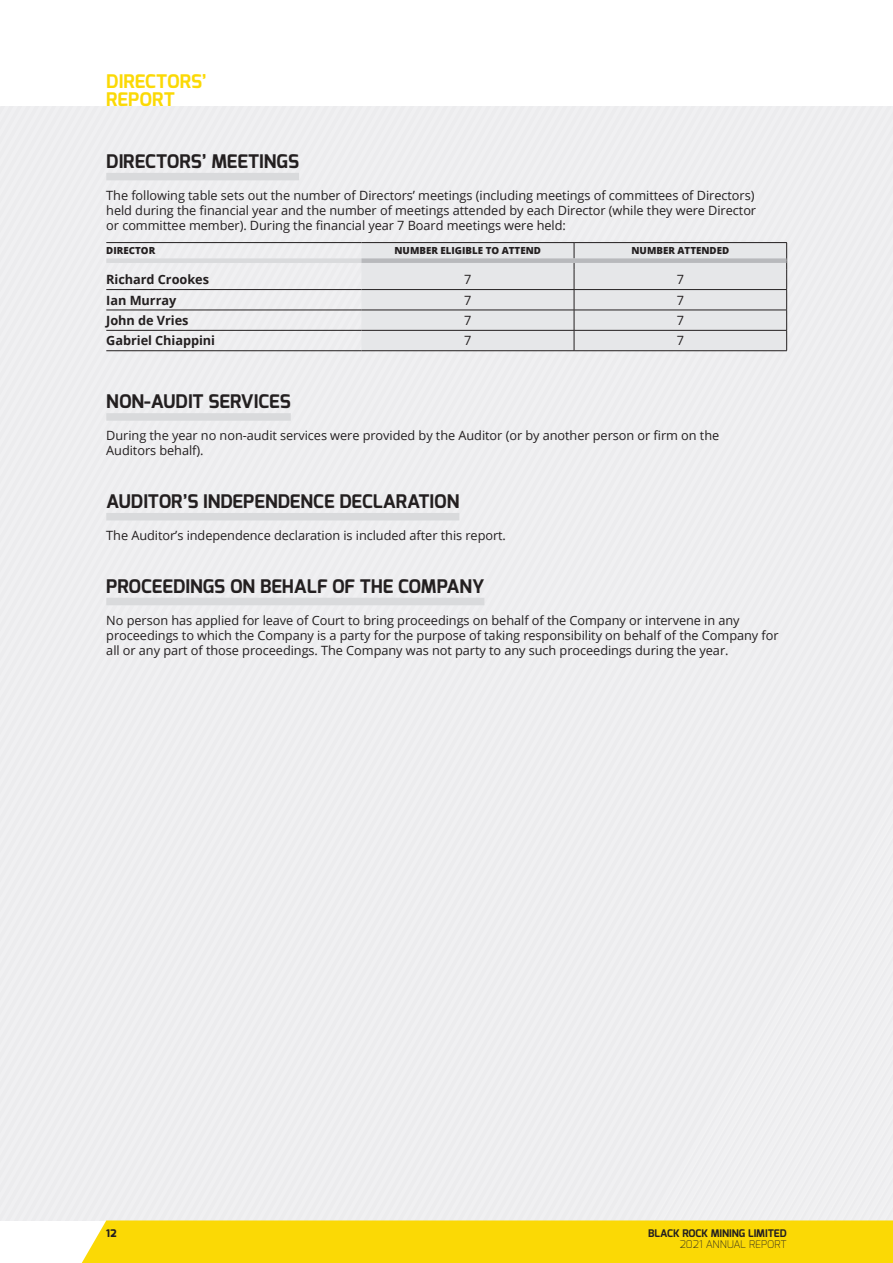
<style>
.page{position:relative;width:893px;height:1263px;background:#fff}
.page>*{position:absolute;margin:0;border:0;box-sizing:border-box;transform-origin:0 0}
.t1{font:700 18.75px "Exo";color:#231f20}
.t2{font:700 18.75px/18.8px "Exo";color:#fbd905}
.t3{font:12.75px/15px "Open Sans";letter-spacing:-.005em;color:#231f20}
.t4{font:700 12.75px "Open Sans";letter-spacing:-.005em;color:#231f20}
.t5{font:700 10.5px "Exo";color:#231f20}
.t6{font:200 10.5px "Exo";color:#231f20}
.t7{font:800 10.5px "Exo";color:#231f20}
.t8{font:800 9.75px "Open Sans";color:#231f20}
</style>
<div class="page">
<div style="left:69px;top:106px;width:5px;height:1114px;background:#eeeef0"></div>
<div style="left:61px;top:106px;width:8px;height:1114px;background:#eeeef0"></div>
<div style="left:52px;top:106px;width:9px;height:1114px;background:#eeeef0"></div>
<div style="left:44px;top:106px;width:8px;height:1114px;background:#eeeef0"></div>
<div style="left:35px;top:106px;width:9px;height:1114px;background:#eeeef0"></div>
<div style="left:0;top:106px;width:35px;height:1114px;background:#eeeef0"></div>
<div style="left:74px;top:106px;width:819px;height:1157px;background:#ededef"></div>
<div style="left:106px;top:258px;width:255px;height:5px;background:#d9dadc"></div>
<div style="left:361px;top:258px;width:213px;height:5px;background:#b8b9bc"></div>
<div style="left:574px;top:258px;width:212px;height:5px;background:#b8b9bc"></div>
<hr style="left:361px;top:350px;width:213px;height:1px;background:#231f20">
<hr style="left:574px;top:350px;width:213px;height:1px;background:#231f20">
<hr style="left:106px;top:289px;width:255px;height:1px;background:#231f20">
<hr style="left:106px;top:310px;width:255px;height:1px;background:#231f20">
<hr style="left:106px;top:330px;width:255px;height:1px;background:#231f20">
<hr style="left:106px;top:350px;width:255px;height:1px;background:#231f20">
<h1 class="t2" style="left:106px;top:71px;width:102px">DIRECTORS’<br>REPORT</h1>
<h1 class="t1" style="left:106px;top:149px;width:194px">DIRECTORS’ MEETINGS</h1>
<p class="t3" style="left:106px;top:187px;width:651px">The following table sets out the number of Directors’ meetings (including meetings of committees of Directors) held during the financial year and the number of meetings attended by each Director (while they were Director or committee member). During the financial year 7 Board meetings were held:</p>
<p class="t8" style="left:106px;top:243px;width:50px">DIRECTOR</p>
<p class="t8" style="left:394px;top:243px;width:148px">NUMBER ELIGIBLE TO ATTEND</p>
<p class="t8" style="left:631px;top:243px;width:99px">NUMBER ATTENDED</p>
<p class="t4" style="left:106px;top:271px;width:104px">Richard Crookes</p>
<p class="t3" style="left:464px;top:272px;width:9px">7</p>
<p class="t3" style="left:677px;top:272px;width:9px">7</p>
<p class="t4" style="left:106px;top:291px;width:71px">Ian Murray</p>
<p class="t3" style="left:464px;top:292px;width:9px">7</p>
<p class="t3" style="left:677px;top:292px;width:9px">7</p>
<p class="t4" style="left:106px;top:311px;width:84px">John de Vries</p>
<p class="t3" style="left:464px;top:313px;width:9px">7</p>
<p class="t3" style="left:677px;top:313px;width:9px">7</p>
<p class="t4" style="left:106px;top:332px;width:110px">Gabriel Chiappini</p>
<p class="t3" style="left:464px;top:333px;width:9px">7</p>
<p class="t3" style="left:677px;top:333px;width:9px">7</p>
<h1 class="t1" style="left:106px;top:389px;width:186px">NON-AUDIT SERVICES</h1>
<p class="t3" style="left:106px;top:427px;width:614px">During the year no non-audit services were provided by the Auditor (or by another person or firm on the<br>Auditors behalf).</p>
<h1 class="t1" style="left:106px;top:489px;width:355px">AUDITOR’S INDEPENDENCE DECLARATION</h1>
<p class="t3" style="left:106px;top:527px;width:401px">The Auditor’s independence declaration is included after this report.</p>
<h1 class="t1" style="left:106px;top:574px;width:380px">PROCEEDINGS ON BEHALF OF THE COMPANY</h1>
<p class="t3" style="left:106px;top:612px;width:674px">No person has applied for leave of Court to bring proceedings on behalf of the Company or intervene in any proceedings to which the Company is a party for the purpose of taking responsibility on behalf of the Company for all or any part of those proceedings. The Company was not party to any such proceedings during the year.</p>
<p class="t7" style="left:106px;top:1226px;width:12px">12</p>
<p class="t5" style="left:648px;top:1226px;width:140px">BLACK ROCK MINING LIMITED</p>
<p class="t6" style="left:680px;top:1237px;width:108px">2021 ANNUAL REPORT</p>
</div>
